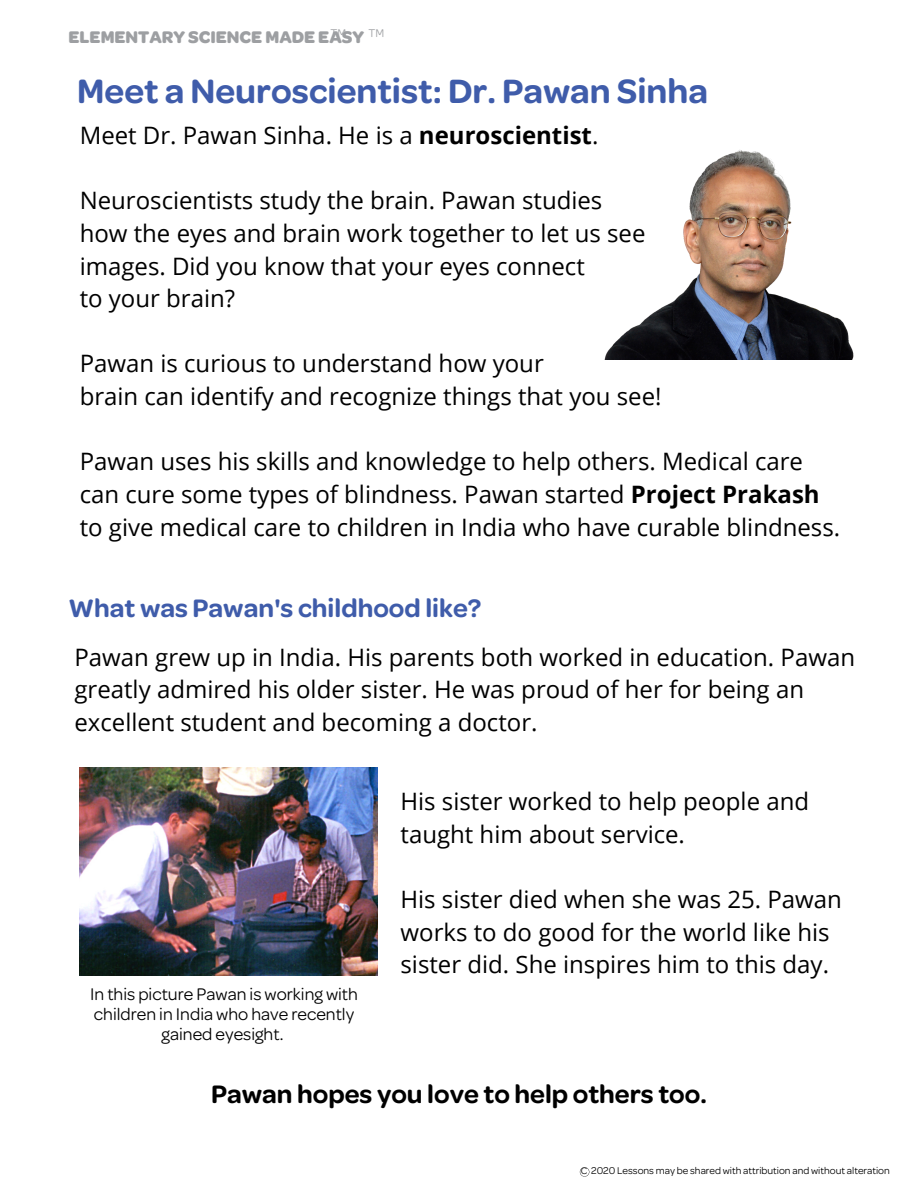
<style>
.page{position:relative;width:918px;height:1188px;background:#fff}
.page>*{position:absolute;margin:0;border:0;box-sizing:border-box;transform-origin:0 0}
.t1{font:600 36px "Omnes";color:#3f5caa}
.t2{font:600 27px "Omnes";color:#000}
.t3{font:600 27px "Omnes";color:#3f5caa}
.t4{font:24px/32.7px "Open Sans";color:#000}
.t5{font:18px/20.2px "Omnes";color:#000;text-align:center}
.t6{font:700 18px "Omnes";color:#9d9fa2}
.t7{font:11.85px "Omnes";color:#9d9fa2}
.t8{font:10.5px "Omnes";color:#000}
.s1{font-weight:700}
.s2{font-size:9.9px}
</style>
<div class="page">
<svg style="left:580px;top:1167px;width:9px;height:10px"></svg>
<img style="left:604px;top:150px;width:250px;height:209px">
<img style="left:80px;top:767px;width:298px;height:209px">
<p class="t6" style="left:69px;top:28px;width:297px">ELEMENTARY SCIENCE MADE EASY</p>
<p class="t7" style="left:368px;top:28px;width:17px">TM</p>
<p class="t1" style="left:77px;top:74px;width:632px">Meet a Neuroscientist: Dr. Pawan Sinha</p>
<p class="t7" style="left:330px;top:28px;width:17px">TM</p>
<p class="t4" style="left:80px;top:118px;width:520px">Meet Dr. Pawan Sinha. He is a <span class="s1">neuroscientist</span>.</p>
<p class="t4" style="left:80px;top:184px;width:524px">Neuroscientists study the brain. Pawan studies</p>
<p class="t4" style="left:80px;top:216px;width:567px">how the eyes and brain work together to let us see</p>
<p class="t4" style="left:80px;top:249px;width:507px">images. Did you know that your eyes connect</p>
<p class="t4" style="left:80px;top:282px;width:157px">to your brain?</p>
<p class="t4" style="left:80px;top:347px;width:466px">Pawan is curious to understand how your</p>
<p class="t4" style="left:80px;top:379px;width:583px">brain can identify and recognize things that you see!</p>
<p class="t4" style="left:80px;top:445px;width:762px">Pawan uses his skills and knowledge to help others. Medical care can cure some types of blindness. Pawan started <span class="s1">Project Prakash </span>to give medical care to children in India who have curable blindness.</p>
<p class="t3" style="left:69px;top:596px;width:414px">What was Pawan's childhood like?</p>
<p class="t4" style="left:74px;top:640px;width:782px">Pawan grew up in India. His parents both worked in education. Pawan greatly admired his older sister. He was proud of her for being an excellent student and becoming a doctor.</p>
<p class="t4" style="left:401px;top:785px;width:410px">His sister worked to help people and taught him about service.</p>
<p class="t5" style="left:90px;top:984px;width:269px">In this picture Pawan is working with children in India who have recently gained eyesight.</p>
<p class="t4" style="left:401px;top:882px;width:443px">His sister died when she was 25. Pawan works to do good for the world like his sister did. She inspires him to this day.</p>
<p class="t2" style="left:211px;top:1082px;width:497px">Pawan hopes you love to help others too.</p>
<p class="t8" style="left:581px;top:1166px;width:311px"><span class="s2">C</span> 2020 Lessons may be shared with attribution and without alteration</p>
</div>
